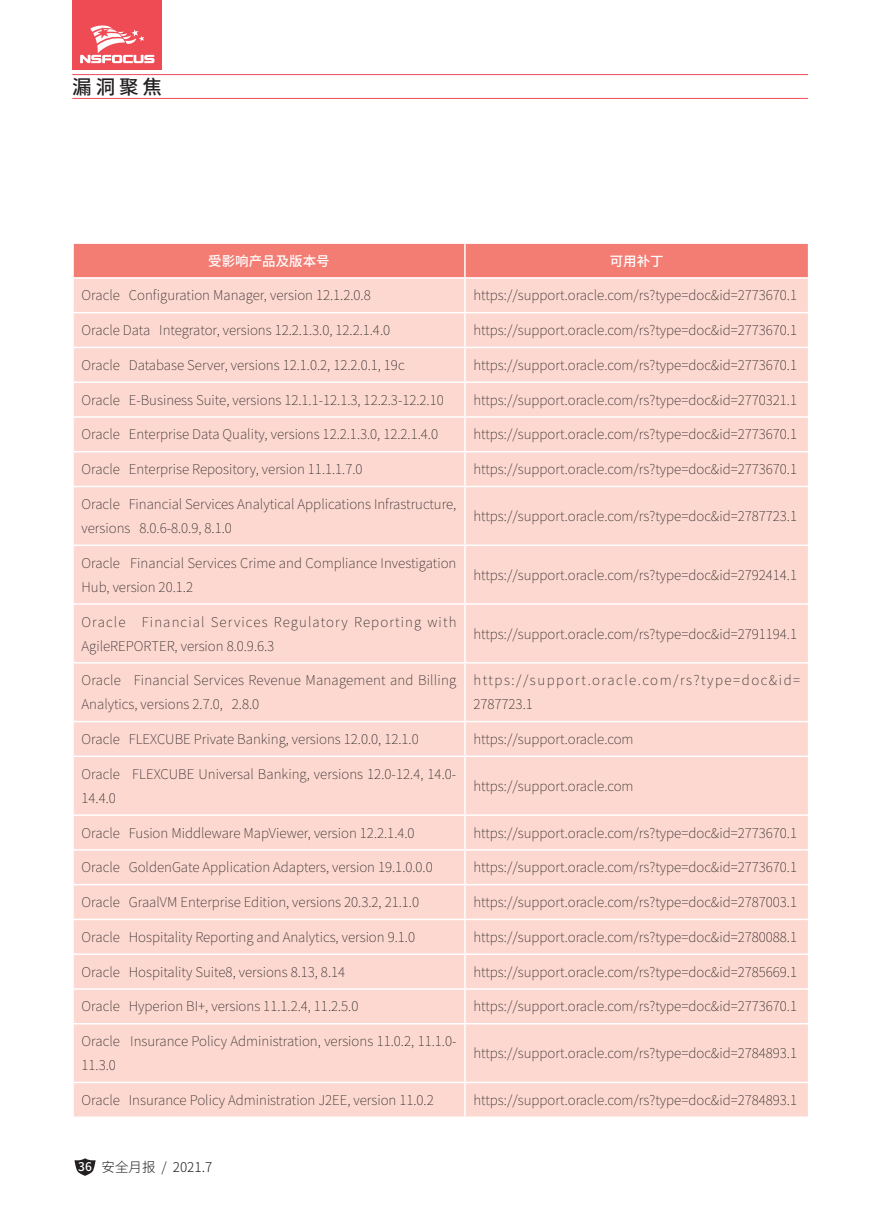
<style>
.page{position:relative;width:893px;height:1212px;background:#fff}
.page>*{position:absolute;margin:0;border:0;box-sizing:border-box;transform-origin:0 0}
.t1{font:500 19.5px "Noto Sans Hans";color:#231f20}
.表文{font:100 13.5px/24px "Noto Sans Hans";color:#231f20}
.表文-2{font:100 13.5px/24px "Noto Sans Hans";letter-spacing:.085em;color:#231f20}
.表文-3{font:100 13.5px/24px "Noto Sans Hans";letter-spacing:.115em;color:#231f20}
.t2{font:300 13.5px "Noto Sans Hans";color:#231f20}
.表头{font:500 13.5px "Noto Sans Hans";color:#fff}
.s1{font-weight:500;font-size:12px;color:#fff}
</style>
<div class="page">
<svg style="left:74px;top:1158px;width:22px;height:18px"></svg>
<hr style="left:72px;top:74px;width:736px;height:1px;background:#ef4b55">
<hr style="left:72px;top:98px;width:736px;height:1px;background:#ef4b55">
<div style="left:72px;top:0;width:90px;height:70px;background:#ef4b55"></div>
<svg style="left:80px;top:25px;width:74px;height:38px"></svg>
<div style="left:74px;top:244px;width:734px;height:33px;background:#f37c73"></div>
<div style="left:74px;top:279px;width:734px;height:837px;background:#fcd8d0"></div>
<hr style="left:464px;top:244px;width:2px;height:33px;background:#fff">
<hr style="left:464px;top:279px;width:2px;height:33px;background:#fff">
<hr style="left:72px;top:312px;width:393px;height:1px;background:#fff">
<hr style="left:465px;top:312px;width:344px;height:1px;background:#fff">
<hr style="left:464px;top:313px;width:2px;height:34px;background:#fff">
<hr style="left:72px;top:347px;width:393px;height:1px;background:#fff">
<hr style="left:465px;top:347px;width:344px;height:1px;background:#fff">
<hr style="left:464px;top:348px;width:2px;height:33px;background:#fff">
<hr style="left:72px;top:381px;width:393px;height:2px;background:#fff">
<hr style="left:465px;top:381px;width:344px;height:2px;background:#fff">
<hr style="left:464px;top:383px;width:2px;height:33px;background:#fff">
<hr style="left:72px;top:416px;width:393px;height:2px;background:#fff">
<hr style="left:465px;top:416px;width:344px;height:2px;background:#fff">
<hr style="left:464px;top:418px;width:2px;height:33px;background:#fff">
<hr style="left:72px;top:451px;width:393px;height:1px;background:#fff">
<hr style="left:465px;top:451px;width:344px;height:1px;background:#fff">
<hr style="left:464px;top:452px;width:2px;height:34px;background:#fff">
<hr style="left:72px;top:486px;width:393px;height:1px;background:#fff">
<hr style="left:465px;top:486px;width:344px;height:1px;background:#fff">
<hr style="left:464px;top:487px;width:2px;height:57px;background:#fff">
<hr style="left:72px;top:544px;width:393px;height:2px;background:#fff">
<hr style="left:465px;top:544px;width:344px;height:2px;background:#fff">
<hr style="left:464px;top:546px;width:2px;height:57px;background:#fff">
<hr style="left:72px;top:603px;width:393px;height:2px;background:#fff">
<hr style="left:465px;top:603px;width:344px;height:2px;background:#fff">
<hr style="left:464px;top:605px;width:2px;height:57px;background:#fff">
<hr style="left:72px;top:662px;width:393px;height:1px;background:#fff">
<hr style="left:465px;top:662px;width:344px;height:1px;background:#fff">
<hr style="left:464px;top:663px;width:2px;height:58px;background:#fff">
<hr style="left:72px;top:721px;width:393px;height:1px;background:#fff">
<hr style="left:465px;top:721px;width:344px;height:1px;background:#fff">
<hr style="left:464px;top:722px;width:2px;height:33px;background:#fff">
<hr style="left:72px;top:755px;width:393px;height:2px;background:#fff">
<hr style="left:465px;top:755px;width:344px;height:2px;background:#fff">
<hr style="left:464px;top:757px;width:2px;height:57px;background:#fff">
<hr style="left:72px;top:814px;width:393px;height:2px;background:#fff">
<hr style="left:465px;top:814px;width:344px;height:2px;background:#fff">
<hr style="left:464px;top:816px;width:2px;height:33px;background:#fff">
<hr style="left:72px;top:849px;width:393px;height:2px;background:#fff">
<hr style="left:465px;top:849px;width:344px;height:2px;background:#fff">
<hr style="left:464px;top:851px;width:2px;height:33px;background:#fff">
<hr style="left:72px;top:884px;width:393px;height:1px;background:#fff">
<hr style="left:465px;top:884px;width:344px;height:1px;background:#fff">
<hr style="left:464px;top:885px;width:2px;height:34px;background:#fff">
<hr style="left:72px;top:919px;width:393px;height:1px;background:#fff">
<hr style="left:465px;top:919px;width:344px;height:1px;background:#fff">
<hr style="left:464px;top:920px;width:2px;height:33px;background:#fff">
<hr style="left:72px;top:953px;width:393px;height:2px;background:#fff">
<hr style="left:465px;top:953px;width:344px;height:2px;background:#fff">
<hr style="left:464px;top:955px;width:2px;height:33px;background:#fff">
<hr style="left:72px;top:988px;width:393px;height:2px;background:#fff">
<hr style="left:465px;top:988px;width:344px;height:2px;background:#fff">
<hr style="left:464px;top:990px;width:2px;height:33px;background:#fff">
<hr style="left:72px;top:1023px;width:393px;height:1px;background:#fff">
<hr style="left:465px;top:1023px;width:344px;height:1px;background:#fff">
<hr style="left:464px;top:1024px;width:2px;height:58px;background:#fff">
<hr style="left:72px;top:1082px;width:393px;height:1px;background:#fff">
<hr style="left:465px;top:1082px;width:344px;height:1px;background:#fff">
<hr style="left:464px;top:1083px;width:2px;height:33px;background:#fff">
<h1 class="t1" style="left:72px;top:76px;width:91px">漏洞聚焦</h1>
<p class="表头" style="left:208px;top:253px;width:123px">受影响产品及版本号</p>
<p class="表头" style="left:610px;top:253px;width:55px">可用补丁</p>
<p class="表文" style="left:82px;top:284px;width:291px">Oracle Configuration Manager, version 12.1.2.0.8</p>
<p class="表文" style="left:473px;top:284px;width:325px">https://support.oracle.com/rs?type=doc&amp;id=2773670.1</p>
<p class="表文" style="left:82px;top:318px;width:310px">Oracle Data Integrator, versions 12.2.1.3.0, 12.2.1.4.0</p>
<p class="表文" style="left:473px;top:318px;width:325px">https://support.oracle.com/rs?type=doc&amp;id=2773670.1</p>
<p class="表文" style="left:82px;top:353px;width:325px">Oracle Database Server, versions 12.1.0.2, 12.2.0.1, 19c</p>
<p class="表文" style="left:473px;top:353px;width:325px">https://support.oracle.com/rs?type=doc&amp;id=2773670.1</p>
<p class="表文" style="left:82px;top:388px;width:364px">Oracle E-Business Suite, versions 12.1.1-12.1.3, 12.2.3-12.2.10</p>
<p class="表文" style="left:473px;top:388px;width:325px">https://support.oracle.com/rs?type=doc&amp;id=2770321.1</p>
<p class="表文" style="left:82px;top:423px;width:358px">Oracle Enterprise Data Quality, versions 12.2.1.3.0, 12.2.1.4.0</p>
<p class="表文" style="left:473px;top:423px;width:325px">https://support.oracle.com/rs?type=doc&amp;id=2773670.1</p>
<p class="表文" style="left:82px;top:458px;width:283px">Oracle Enterprise Repository, version 11.1.1.7.0</p>
<p class="表文" style="left:473px;top:458px;width:325px">https://support.oracle.com/rs?type=doc&amp;id=2773670.1</p>
<p class="表文" style="left:82px;top:492px;width:376px">Oracle Financial Services Analytical Applications Infrastructure, versions 8.0.6-8.0.9, 8.1.0</p>
<p class="表文" style="left:473px;top:504px;width:325px">https://support.oracle.com/rs?type=doc&amp;id=2787723.1</p>
<p class="表文" style="left:82px;top:551px;width:376px">Oracle Financial Services Crime and Compliance Investigation<br>Hub, version 20.1.2</p>
<p class="表文-2" style="left:82px;top:610px;width:376px">Oracle Financial Services Regulatory Reporting with<br>AgileREPORTER, version 8.0.9.6.3</p>
<p class="表文" style="left:473px;top:563px;width:325px">https://support.oracle.com/rs?type=doc&amp;id=2792414.1</p>
<p class="表文" style="left:473px;top:622px;width:325px">https://support.oracle.com/rs?type=doc&amp;id=2791194.1</p>
<p class="表文" style="left:82px;top:669px;width:376px">Oracle Financial Services Revenue Management and Billing<br>Analytics, versions 2.7.0, 2.8.0</p>
<p class="表文-3" style="left:473px;top:669px;width:328px">https://support.oracle.com/rs?type=doc&amp;id=<br>2787723.1</p>
<p class="表文" style="left:82px;top:727px;width:339px">Oracle FLEXCUBE Private Banking, versions 12.0.0, 12.1.0</p>
<p class="表文" style="left:473px;top:727px;width:162px">https://support.oracle.com</p>
<p class="表文" style="left:82px;top:762px;width:376px">Oracle FLEXCUBE Universal Banking, versions 12.0-12.4, 14.0-<br>14.4.0</p>
<p class="表文" style="left:473px;top:774px;width:162px">https://support.oracle.com</p>
<p class="表文" style="left:82px;top:821px;width:335px">Oracle Fusion Middleware MapViewer, version 12.2.1.4.0</p>
<p class="表文" style="left:473px;top:821px;width:325px">https://support.oracle.com/rs?type=doc&amp;id=2773670.1</p>
<p class="表文" style="left:82px;top:856px;width:353px">Oracle GoldenGate Application Adapters, version 19.1.0.0.0</p>
<p class="表文" style="left:473px;top:856px;width:325px">https://support.oracle.com/rs?type=doc&amp;id=2773670.1</p>
<p class="表文" style="left:82px;top:890px;width:339px">Oracle GraalVM Enterprise Edition, versions 20.3.2, 21.1.0</p>
<p class="表文" style="left:473px;top:890px;width:325px">https://support.oracle.com/rs?type=doc&amp;id=2787003.1</p>
<p class="表文" style="left:82px;top:925px;width:335px">Oracle Hospitality Reporting and Analytics, version 9.1.0</p>
<p class="表文" style="left:473px;top:925px;width:325px">https://support.oracle.com/rs?type=doc&amp;id=2780088.1</p>
<p class="表文" style="left:82px;top:960px;width:265px">Oracle Hospitality Suite8, versions 8.13, 8.14</p>
<p class="表文" style="left:473px;top:960px;width:325px">https://support.oracle.com/rs?type=doc&amp;id=2785669.1</p>
<p class="表文" style="left:82px;top:995px;width:278px">Oracle Hyperion BI+, versions 11.1.2.4, 11.2.5.0</p>
<p class="表文" style="left:473px;top:995px;width:325px">https://support.oracle.com/rs?type=doc&amp;id=2773670.1</p>
<p class="表文" style="left:82px;top:1029px;width:376px">Oracle Insurance Policy Administration, versions 11.0.2, 11.1.0-<br>11.3.0</p>
<p class="表文" style="left:473px;top:1041px;width:325px">https://support.oracle.com/rs?type=doc&amp;id=2784893.1</p>
<p class="表文" style="left:82px;top:1088px;width:354px">Oracle Insurance Policy Administration J2EE, version 11.0.2</p>
<p class="表文" style="left:473px;top:1088px;width:325px">https://support.oracle.com/rs?type=doc&amp;id=2784893.1</p>
<p class="t2" style="left:78px;top:1160px;width:136px"><span class="s1">36</span> 安全月报 / 2021.7</p>
</div>
